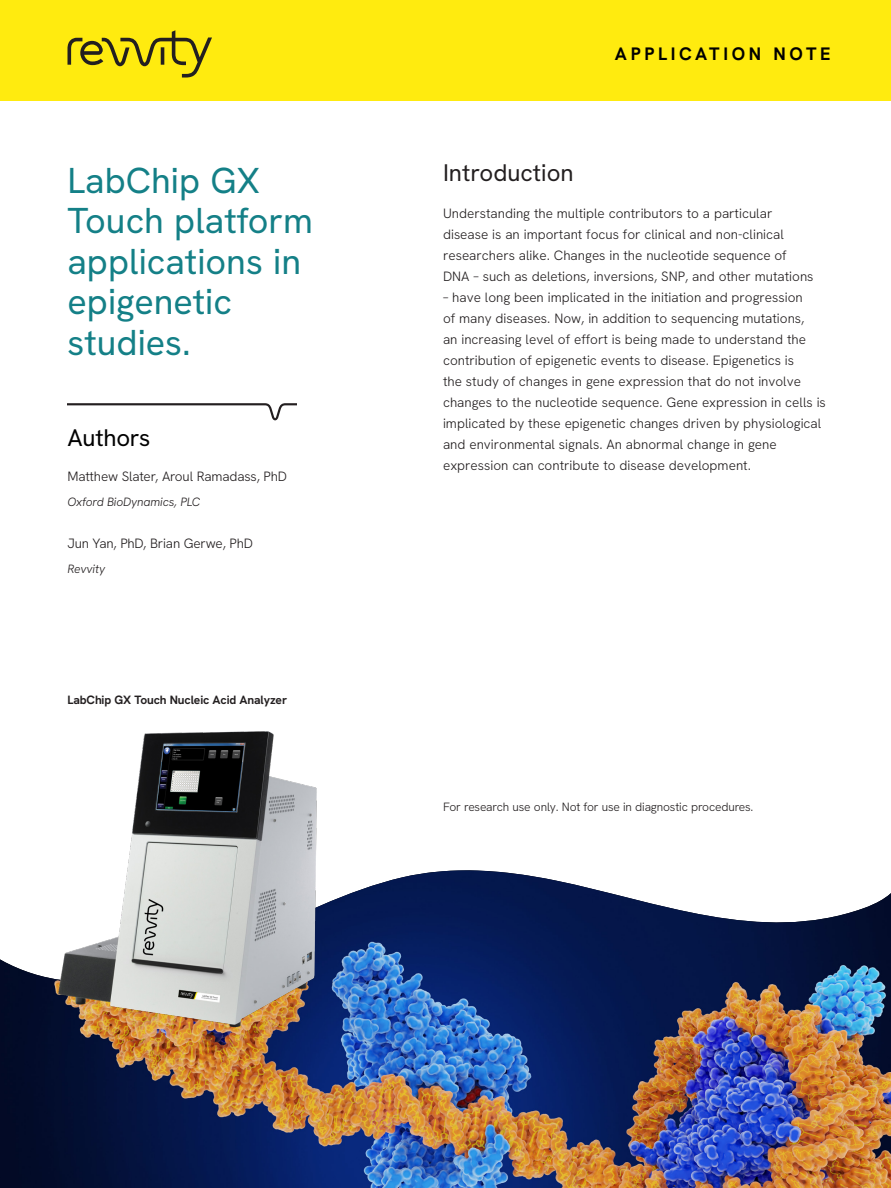
<style>
.page{position:relative;width:891px;height:1188px;background:#fff}
.page>*{position:absolute;margin:0;border:0;box-sizing:border-box;transform-origin:0 0}
.Intro_Head{font:36px/40.5px "Hanken Grotesk";color:#148087}
.Intro_Subhead{font:24px "Hanken Grotesk";color:#231f20}
.Body{font:24px "Hanken Grotesk";letter-spacing:-.01em;color:#000}
.Intro_Head-2{font:700 18px "Hanken Grotesk";letter-spacing:.2em;color:#000}
.Author_Contributor_N{font:300 13.5px/21px "Hanken Grotesk";color:#231f20}
.Author_Contributor_N-2{font:300 12px "Hanken Grotesk";letter-spacing:-.015em;color:#231f20}
.Author_Contributor_N-3{font:700 12px "Hanken Grotesk";letter-spacing:-.01em;color:#231f20}
.Author_Contributor_N-4{font:italic 300 12px "Hanken Grotesk";letter-spacing:-.01em;color:#231f20}
</style>
<div class="page">
<div style="left:0;top:0;width:891px;height:101px;background:#ffeb0f"></div>
<img style="left:0;top:870px;width:891px;height:318px">
<svg style="left:68px;top:30px;width:144px;height:48px"></svg>
<svg style="left:68px;top:403px;width:229px;height:17px"></svg>
<img style="left:29px;top:731px;width:322px;height:317px">
<p class="Intro_Head" style="left:68px;top:159px;width:247px">LabChip GX<br>Touch platform applications in epigenetic studies.</p>
<p class="Body" style="left:68px;top:423px;width:84px">Authors</p>
<p class="Author_Contributor_N" style="left:68px;top:465px;width:221px">Matthew Slater, Aroul Ramadass, PhD</p>
<p class="Author_Contributor_N-4" style="left:68px;top:494px;width:134px">Oxford BioDynamics, PLC</p>
<p class="Author_Contributor_N" style="left:68px;top:533px;width:187px">Jun Yan, PhD, Brian Gerwe, PhD</p>
<p class="Author_Contributor_N-4" style="left:68px;top:561px;width:39px">Revvity</p>
<p class="Author_Contributor_N-3" style="left:68px;top:692px;width:221px">LabChip GX Touch Nucleic Acid Analyzer</p>
<p class="Intro_Head-2" style="left:615px;top:43px;width:217px">APPLICATION NOTE</p>
<p class="Intro_Subhead" style="left:443px;top:157px;width:132px">Introduction</p>
<p class="Author_Contributor_N" style="left:443px;top:203px;width:372px">Understanding the multiple contributors to a particular disease is an important focus for clinical and non-clinical researchers alike. Changes in the nucleotide sequence of DNA – such as deletions, inversions, SNP, and other mutations</p>
<p class="Author_Contributor_N" style="left:443px;top:287px;width:384px">– have long been implicated in the initiation and progression<br>of many diseases. Now, in addition to sequencing mutations,<br>an increasing level of effort is being made to understand the contribution of epigenetic events to disease. Epigenetics is<br>the study of changes in gene expression that do not involve changes to the nucleotide sequence. Gene expression in cells is implicated by these epigenetic changes driven by physiological and environmental signals. An abnormal change in gene expression can contribute to disease development.</p>
<p class="Author_Contributor_N-2" style="left:443px;top:799px;width:312px">For research use only. Not for use in diagnostic procedures.</p>
</div>
